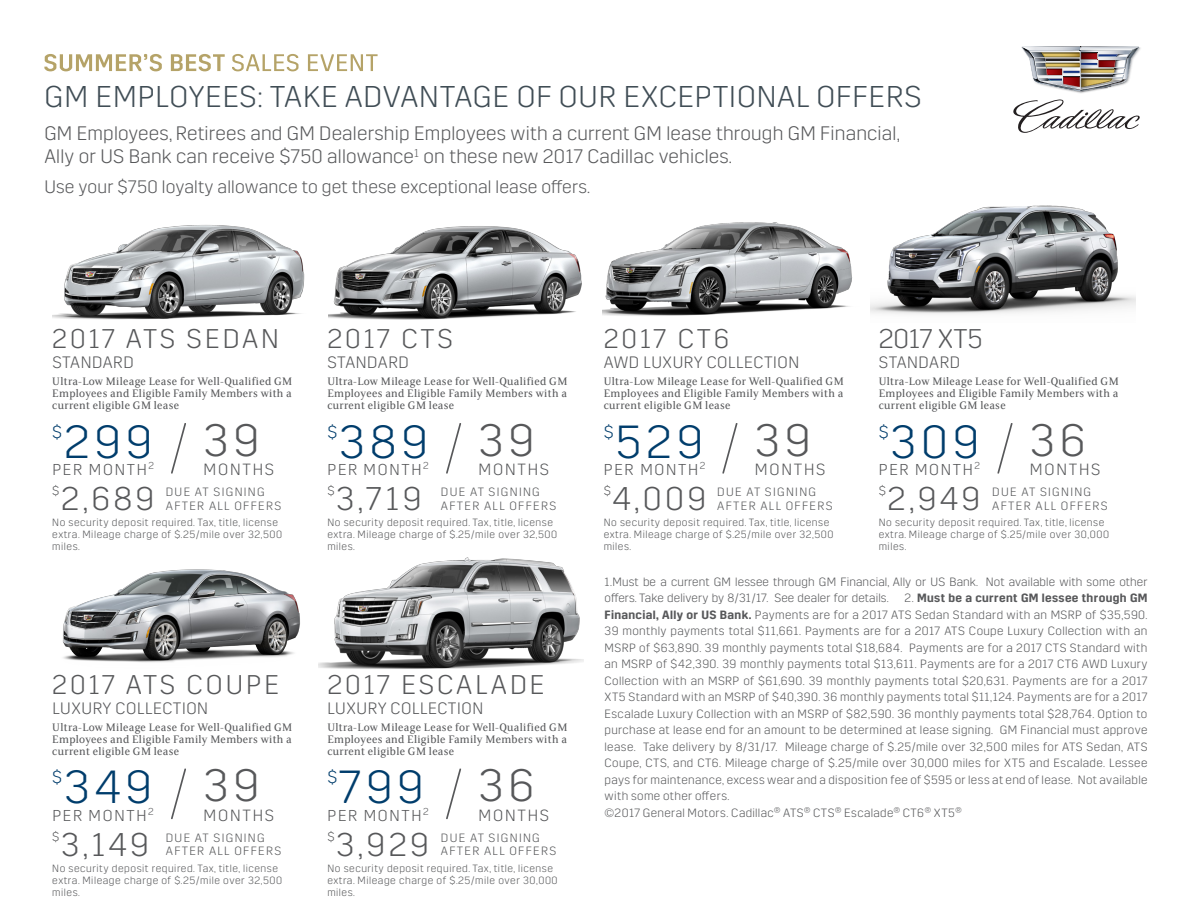
<style>
.page{position:relative;width:1188px;height:918px;background:#fff}
.page>*{position:absolute;margin:0;border:0;box-sizing:border-box;transform-origin:0 0}
.t1{font:100 60px "Cadillac Sans A";color:#57585a}
.t2{font:300 46.35px "Cadillac Sans A";letter-spacing:.1em;color:#003d6c}
.t3{font:300 45.3px "Cadillac Sans A";letter-spacing:.1em;color:#57585a}
.t4{font:300 32.85px "Cadillac Sans A";letter-spacing:.1em;color:#57585a}
.Headline_24_27{font:300 30px "Cadillac Sans A";letter-spacing:.03em;color:#404d55}
.t5{font:300 27px "Cadillac Sans A";letter-spacing:.1em;color:#57585a}
.t6{font:300 19.5px "Cadillac Sans A";letter-spacing:.01em;color:#57585a}
.t7{font:300 18px "Cadillac Sans A";letter-spacing:.01em;color:#57585a}
.t8{font:300 17.4px "Cadillac Sans A";color:#003d6c}
.t9{font:300 16.5px "Cadillac Sans A";letter-spacing:.035em;color:#57585a}
.t10{font:300 16.2px "Cadillac Sans A";letter-spacing:.11em;color:#57585a}
.t11{font:300 15.75px "Cadillac Sans A";letter-spacing:.11em;color:#57585a}
.t12{font:300 12.6px "Cadillac Sans A";color:#57585a}
.t13{font:300 12px/16.5px "Cadillac Sans A";letter-spacing:.035em;color:#57585a;text-align:justify}
.t14{font:12px/12px "Cadillac Serif";letter-spacing:.025em;color:#57585a;text-align:justify}
.t15{font:300 12px "Cadillac Sans A";letter-spacing:.11em;color:#57585a}
.t16{font:300 12px/16.5px "Cadillac Sans A";letter-spacing:.01em;color:#57585a}
.t17{font:300 10.5px/12px "Cadillac Sans A";letter-spacing:.05em;color:#57585a}
.t18{font:300 10.05px "Cadillac Sans A";color:#57585a}
.s1{font-weight:600}
</style>
<div class="page">
<img style="left:62px;top:569px;width:238px;height:94px">
<img style="left:52px;top:225px;width:253px;height:95px">
<img style="left:603px;top:222px;width:249px;height:94px">
<img style="left:328px;top:226px;width:254px;height:94px">
<img style="left:871px;top:205px;width:264px;height:109px">
<img style="left:319px;top:557px;width:265px;height:112px">
<svg style="left:1013px;top:99px;width:127px;height:34px"></svg>
<img style="left:1079px;top:91px;width:13px;height:1px">
<svg style="left:1022px;top:46px;width:117px;height:45px"></svg>
<svg style="left:44px;top:54px;width:118px;height:17px"></svg>
<svg style="left:171px;top:54px;width:54px;height:17px"></svg>
<svg style="left:232px;top:54px;width:67px;height:17px"></svg>
<svg style="left:308px;top:54px;width:70px;height:17px"></svg>
<p class="Headline_24_27" style="left:45px;top:80px;width:879px">GM EMPLOYEES: TAKE ADVANTAGE OF OUR EXCEPTIONAL OFFERS</p>
<p class="t6" style="left:44px;top:122px;width:857px">GM Employees, Retirees and GM Dealership Employees with a current GM lease through GM Financial,</p>
<p class="t6" style="left:44px;top:146px;width:689px">Ally or US Bank can receive $750 allowance<sup>1</sup> on these new 2017 Cadillac vehicles.</p>
<p class="t7" style="left:44px;top:177px;width:547px">Use your $750 loyalty allowance to get these exceptional lease offers.</p>
<p class="t5" style="left:52px;top:324px;width:228px">2017 ATS SEDAN</p>
<p class="t9" style="left:52px;top:353px;width:83px">STANDARD</p>
<p class="t5" style="left:327px;top:324px;width:127px">2017 CTS</p>
<p class="t9" style="left:327px;top:353px;width:83px">STANDARD</p>
<p class="t5" style="left:604px;top:324px;width:127px">2017 CT6</p>
<p class="t9" style="left:604px;top:353px;width:197px">AWD LUXURY COLLECTION</p>
<p class="t5" style="left:879px;top:324px;width:105px">2017 XT5</p>
<p class="t9" style="left:879px;top:353px;width:83px">STANDARD</p>
<p class="t14" style="left:52px;top:375px;width:242px">Ultra-Low Mileage Lease for Well-Qualified GM Employees and Eligible Family Members with a current eligible GM lease</p>
<p class="t14" style="left:327px;top:375px;width:242px">Ultra-Low Mileage Lease for Well-Qualified GM Employees and Eligible Family Members with a current eligible GM lease</p>
<p class="t14" style="left:604px;top:375px;width:242px">Ultra-Low Mileage Lease for Well-Qualified GM Employees and Eligible Family Members with a current eligible GM lease</p>
<p class="t14" style="left:879px;top:375px;width:242px">Ultra-Low Mileage Lease for Well-Qualified GM Employees and Eligible Family Members with a current eligible GM lease</p>
<p class="t8" style="left:52px;top:422px;width:12px">$</p>
<p class="t2" style="left:64px;top:416px;width:90px">299</p>
<p class="t18" style="left:148px;top:460px;width:7px">2</p>
<p class="t11" style="left:52px;top:461px;width:96px">PER MONTH</p>
<p class="t12" style="left:52px;top:484px;width:9px">$</p>
<p class="t4" style="left:61px;top:481px;width:95px">2,689</p>
<p class="t1" style="left:167px;top:413px;width:24px">/</p>
<p class="t3" style="left:203px;top:415px;width:57px">39</p>
<p class="t10" style="left:204px;top:461px;width:72px">MONTHS</p>
<p class="t15" style="left:166px;top:486px;width:100px">DUE AT SIGNING</p>
<p class="t15" style="left:166px;top:499px;width:117px">AFTER ALL OFFERS</p>
<p class="t8" style="left:327px;top:422px;width:12px">$</p>
<p class="t2" style="left:339px;top:416px;width:90px">389</p>
<p class="t18" style="left:423px;top:460px;width:7px">2</p>
<p class="t11" style="left:327px;top:461px;width:96px">PER MONTH</p>
<p class="t12" style="left:327px;top:484px;width:9px">$</p>
<p class="t4" style="left:336px;top:481px;width:87px">3,719</p>
<p class="t1" style="left:443px;top:413px;width:24px">/</p>
<p class="t3" style="left:479px;top:415px;width:57px">39</p>
<p class="t10" style="left:479px;top:461px;width:72px">MONTHS</p>
<p class="t15" style="left:441px;top:486px;width:100px">DUE AT SIGNING</p>
<p class="t15" style="left:441px;top:499px;width:117px">AFTER ALL OFFERS</p>
<p class="t8" style="left:604px;top:422px;width:12px">$</p>
<p class="t2" style="left:616px;top:416px;width:89px">529</p>
<p class="t18" style="left:700px;top:460px;width:7px">2</p>
<p class="t11" style="left:604px;top:461px;width:96px">PER MONTH</p>
<p class="t12" style="left:604px;top:484px;width:9px">$</p>
<p class="t4" style="left:613px;top:481px;width:95px">4,009</p>
<p class="t1" style="left:719px;top:413px;width:24px">/</p>
<p class="t3" style="left:755px;top:415px;width:57px">39</p>
<p class="t10" style="left:755px;top:461px;width:72px">MONTHS</p>
<p class="t15" style="left:717px;top:486px;width:100px">DUE AT SIGNING</p>
<p class="t15" style="left:717px;top:499px;width:117px">AFTER ALL OFFERS</p>
<p class="t8" style="left:879px;top:422px;width:12px">$</p>
<p class="t2" style="left:891px;top:416px;width:90px">309</p>
<p class="t18" style="left:975px;top:460px;width:7px">2</p>
<p class="t11" style="left:879px;top:461px;width:96px">PER MONTH</p>
<p class="t12" style="left:879px;top:484px;width:9px">$</p>
<p class="t4" style="left:888px;top:481px;width:94px">2,949</p>
<p class="t1" style="left:994px;top:413px;width:24px">/</p>
<p class="t3" style="left:1030px;top:415px;width:57px">36</p>
<p class="t10" style="left:1030px;top:461px;width:72px">MONTHS</p>
<p class="t15" style="left:992px;top:486px;width:100px">DUE AT SIGNING</p>
<p class="t15" style="left:992px;top:499px;width:117px">AFTER ALL OFFERS</p>
<p class="t17" style="left:52px;top:516px;width:231px">No security deposit required. Tax, title, license extra. Mileage charge of $.25/mile over 32,500 miles.</p>
<p class="t17" style="left:327px;top:516px;width:231px">No security deposit required. Tax, title, license extra. Mileage charge of $.25/mile over 32,500 miles.</p>
<p class="t17" style="left:604px;top:516px;width:231px">No security deposit required. Tax, title, license extra. Mileage charge of $.25/mile over 32,500 miles.</p>
<p class="t17" style="left:879px;top:516px;width:232px">No security deposit required. Tax, title, license extra. Mileage charge of $.25/mile over 30,000 miles.</p>
<p class="t5" style="left:52px;top:670px;width:228px">2017 ATS COUPE</p>
<p class="t9" style="left:52px;top:699px;width:157px">LUXURY COLLECTION</p>
<p class="t5" style="left:327px;top:670px;width:219px">2017 ESCALADE</p>
<p class="t9" style="left:327px;top:699px;width:157px">LUXURY COLLECTION</p>
<p class="t14" style="left:52px;top:720px;width:242px">Ultra-Low Mileage Lease for Well-Qualified GM Employees and Eligible Family Members with a current eligible GM lease</p>
<p class="t14" style="left:327px;top:720px;width:242px">Ultra-Low Mileage Lease for Well-Qualified GM Employees and Eligible Family Members with a current eligible GM lease</p>
<p class="t8" style="left:52px;top:768px;width:12px">$</p>
<p class="t2" style="left:64px;top:761px;width:89px">349</p>
<p class="t18" style="left:148px;top:806px;width:7px">2</p>
<p class="t11" style="left:52px;top:807px;width:96px">PER MONTH</p>
<p class="t12" style="left:52px;top:829px;width:9px">$</p>
<p class="t4" style="left:61px;top:826px;width:89px">3,149</p>
<p class="t1" style="left:167px;top:759px;width:24px">/</p>
<p class="t3" style="left:203px;top:760px;width:57px">39</p>
<p class="t10" style="left:204px;top:806px;width:72px">MONTHS</p>
<p class="t15" style="left:166px;top:831px;width:100px">DUE AT SIGNING</p>
<p class="t15" style="left:166px;top:845px;width:117px">AFTER ALL OFFERS</p>
<p class="t8" style="left:327px;top:768px;width:12px">$</p>
<p class="t2" style="left:339px;top:761px;width:86px">799</p>
<p class="t18" style="left:423px;top:806px;width:7px">2</p>
<p class="t11" style="left:327px;top:807px;width:96px">PER MONTH</p>
<p class="t12" style="left:327px;top:829px;width:9px">$</p>
<p class="t4" style="left:336px;top:826px;width:94px">3,929</p>
<p class="t1" style="left:443px;top:759px;width:24px">/</p>
<p class="t3" style="left:479px;top:760px;width:57px">36</p>
<p class="t10" style="left:479px;top:806px;width:72px">MONTHS</p>
<p class="t15" style="left:441px;top:831px;width:100px">DUE AT SIGNING</p>
<p class="t15" style="left:441px;top:845px;width:117px">AFTER ALL OFFERS</p>
<p class="t16" style="left:605px;top:574px;width:544px">1.Must be a current GM lessee through GM Financial, Ally or US Bank. Not available with some other offers. Take delivery by 8/31/17. See dealer for details.</p>
<p class="t13" style="left:605px;top:590px;width:545px;text-indent:300px">2. <span class="s1">Must be a current GM lessee through GM Financial, Ally or US Bank.</span> Payments are for a 2017 ATS Sedan Standard with an MSRP of $35,590.<br>39 monthly payments total $11,661. Payments are for a 2017 ATS Coupe Luxury Collection with an MSRP of $63,890. 39 monthly payments total $18,684. Payments are for a 2017 CTS Standard with an MSRP of $42,390. 39 monthly payments total $13,611. Payments are for a 2017 CT6 AWD Luxury Collection with an MSRP of $61,690. 39 monthly payments total $20,631. Payments are for a 2017<br>XT5 Standard with an MSRP of $40,390. 36 monthly payments total $11,124. Payments are for a 2017<br>Escalade Luxury Collection with an MSRP of $82,590. 36 monthly payments total $28,764. Option to purchase at lease end for an amount to be determined at lease signing. GM Financial must approve lease. Take delivery by 8/31/17. Mileage charge of $.25/mile over 32,500 miles for ATS Sedan, ATS Coupe, CTS, and CT6. Mileage charge of $.25/mile over 30,000 miles for XT5 and Escalade. Lessee pays for maintenance, excess wear and a disposition fee of $595 or less at end of lease. Not available with some other offers.</p>
<p class="t13" style="left:605px;top:805px;width:359px">©2017 General Motors. Cadillac® ATS® CTS® Escalade® CT6® XT5®</p>
<p class="t17" style="left:52px;top:862px;width:231px">No security deposit required. Tax, title, license extra. Mileage charge of $.25/mile over 32,500 miles.</p>
<p class="t17" style="left:327px;top:862px;width:232px">No security deposit required. Tax, title, license extra. Mileage charge of $.25/mile over 30,000 miles.</p>
</div>
